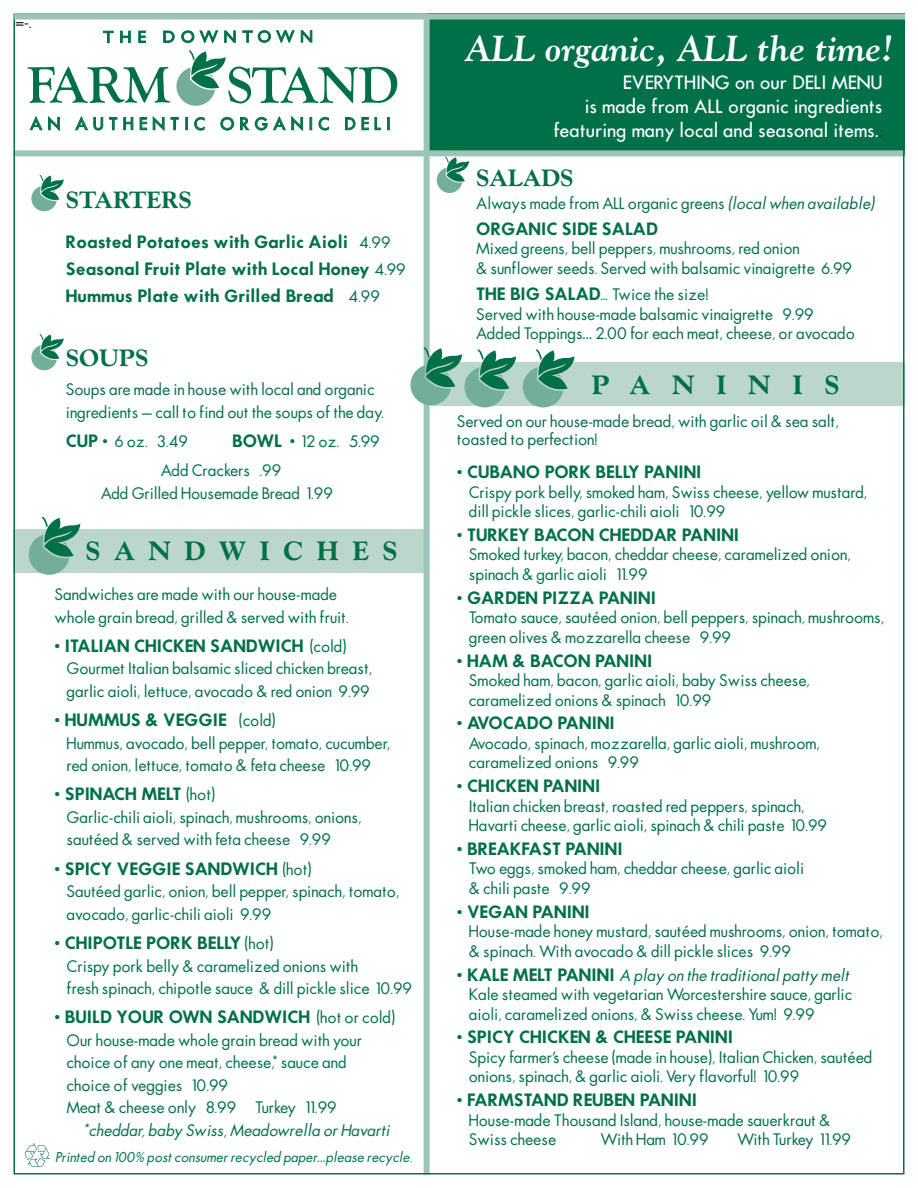
<style>
.page{position:relative;width:918px;height:1188px;background:#fff}
.page>*{position:absolute;margin:0;border:0;box-sizing:border-box;transform-origin:0 0}
.t1{font:italic 700 36px "Goudy";color:#fff}
.t2{font:800 27px "Goudy";letter-spacing:.5em;color:#007049}
.t3{font:800 27px "Goudy";letter-spacing:.8em;color:#007049}
.t4{font:800 24px "Goudy";color:#007049}
.t5{font:500 18px/24px "Futura";color:#fff;text-align:right}
.t6{font:16.5px "Futura";color:#231f20}
.t7{font:500 16.2px "Futura";letter-spacing:.32em;color:#007049}
.t8{font:15.75px/22.5px "Futura";color:#007049}
.t9{font:600 15.75px/27px "Futura";color:#007049}
.t10{font:italic 15.75px "Futura";color:#007049}
.t11{font:italic 13.5px "Futura";color:#007049}
.s1{font-weight:400}
.s2{font-weight:600}
.s3{font-weight:400;font-size:21px;color:#231f20}
.s4{font-style:italic}
</style>
<div class="page">
<div style="left:14px;top:530px;width:411px;height:43px;background:#bbd7cc"></div>
<div style="left:427px;top:14px;width:477px;height:142px;background:#007049"></div>
<svg style="left:31px;top:175px;width:33px;height:36px"></svg>
<svg style="left:31px;top:334px;width:33px;height:36px"></svg>
<svg style="left:437px;top:157px;width:32px;height:36px"></svg>
<svg style="left:29px;top:517px;width:52px;height:58px"></svg>
<svg style="left:29px;top:116px;width:31px;height:15px"></svg>
<svg style="left:75px;top:116px;width:28px;height:15px"></svg>
<svg style="left:109px;top:117px;width:25px;height:13px"></svg>
<svg style="left:140px;top:117px;width:7px;height:13px"></svg>
<svg style="left:153px;top:116px;width:26px;height:15px"></svg>
<svg style="left:185px;top:117px;width:3px;height:13px"></svg>
<svg style="left:194px;top:117px;width:11px;height:14px"></svg>
<svg style="left:220px;top:117px;width:14px;height:14px"></svg>
<svg style="left:240px;top:116px;width:64px;height:15px"></svg>
<svg style="left:310px;top:117px;width:2px;height:13px"></svg>
<svg style="left:318px;top:117px;width:11px;height:14px"></svg>
<svg style="left:345px;top:117px;width:36px;height:13px"></svg>
<svg style="left:387px;top:117px;width:3px;height:13px"></svg>
<svg style="left:27px;top:66px;width:143px;height:37px"></svg>
<svg style="left:103px;top:30px;width:11px;height:13px"></svg>
<svg style="left:120px;top:30px;width:11px;height:13px"></svg>
<svg style="left:138px;top:30px;width:8px;height:13px"></svg>
<svg style="left:163px;top:30px;width:12px;height:13px"></svg>
<svg style="left:181px;top:30px;width:55px;height:13px"></svg>
<svg style="left:242px;top:30px;width:53px;height:13px"></svg>
<svg style="left:301px;top:30px;width:12px;height:13px"></svg>
<svg style="left:176px;top:50px;width:221px;height:56px"></svg>
<div style="left:424px;top:14px;width:6px;height:1160px;background:#9dc5b7"></div>
<div style="left:14px;top:150px;width:890px;height:6px;background:#9dc5b7"></div>
<div style="left:429px;top:363px;width:475px;height:43px;background:#bbd7cc"></div>
<svg style="left:523px;top:349px;width:52px;height:58px"></svg>
<svg style="left:410px;top:347px;width:106px;height:60px"></svg>
<svg style="left:25px;top:1143px;width:25px;height:24px"></svg>
<div style="left:14px;top:14px;width:891px;height:6px;background:#9dc5b7"></div>
<p class="t6" style="left:15px;top:12px;width:18px">=-.</p>
<p class="t7" style="left:30px;top:113px;width:362px">AN AUTHENTIC ORGANIC DELI</p>
<h3 class="t4" style="left:66px;top:185px;width:127px">STARTERS</h3>
<p class="t9" style="left:66px;top:228px;width:341px">Roasted Potatoes with Garlic Aioli <span class="s1">4.99<br></span>Seasonal Fruit Plate with Local Honey <span class="s1">4.99<br></span>Hummus Plate with Grilled Bread <span class="s1">4.99</span></p>
<h3 class="t4" style="left:66px;top:344px;width:84px">SOUPS</h3>
<p class="t8" style="left:66px;top:378px;width:319px">Soups are made in house with local and organic ingredients – call to find out the soups of the day.</p>
<p class="t8" style="left:66px;top:430px;width:124px"><span class="s2">CUP</span> • 6 oz. 3.49</p>
<p class="t8" style="left:161px;top:427px;width:220px;line-height:29.2px;text-indent:71px"><span class="s2">BOWL</span> • 12 oz. 5.99<br>Add Crackers .99</p>
<p class="t8" style="left:101px;top:482px;width:234px">Add Grilled Housemade Bread 1.99</p>
<h2 class="t2" style="left:86px;top:536px;width:314px">SANDWICHES</h2>
<p class="t8" style="left:55px;top:583px;width:296px">Sandwiches are made with our house-made whole grain bread, grilled &amp; served with fruit.</p>
<p class="t8" style="left:67px;top:635px;width:307px;text-indent:-12px"><span class="s2">• ITALIAN CHICKEN SANDWICH</span> (cold)<br>Gourmet Italian balsamic sliced chicken breast, garlic aioli, lettuce, avocado &amp; red onion 9.99</p>
<p class="t8" style="left:67px;top:709px;width:325px;text-indent:-12px"><span class="s2">• HUMMUS &amp; VEGGIE</span> (cold)<br>Hummus, avocado, bell pepper, tomato, cucumber, red onion, lettuce, tomato &amp; feta cheese 10.99</p>
<p class="t8" style="left:67px;top:783px;width:296px;text-indent:-12px"><span class="s2">• SPINACH MELT</span> (hot)<br>Garlic-chili aioli, spinach, mushrooms, onions, sautéed &amp; served with feta cheese 9.99</p>
<p class="t8" style="left:67px;top:858px;width:334px;text-indent:-12px"><span class="s2">• SPICY VEGGIE SANDWICH</span> (hot)<br>Sautéed garlic, onion, bell pepper, spinach, tomato, avocado, garlic-chili aioli 9.99</p>
<p class="t8" style="left:67px;top:932px;width:347px;text-indent:-12px"><span class="s2">• CHIPOTLE PORK BELLY</span> (hot)<br>Crispy pork belly &amp; caramelized onions with<br>fresh spinach, chipotle sauce &amp; dill pickle slice 10.99</p>
<p class="t8" style="left:67px;top:1006px;width:330px;text-indent:-12px"><span class="s2">• BUILD YOUR OWN SANDWICH</span> (hot or cold)<br>Our house-made whole grain bread with your choice of any one meat, cheese,* sauce and<br>choice of veggies 10.99<br>Meat &amp; cheese only 8.99 Turkey 11.99</p>
<p class="t10" style="left:83px;top:1120px;width:308px">*cheddar, baby Swiss, Meadowrella or Havarti</p>
<p class="t11" style="left:55px;top:1148px;width:359px">Printed on 100% post consumer recycled paper…please recycle.</p>
<h1 class="t1" style="left:465px;top:27px;width:429px">ALL organic, ALL the time!</h1>
<p class="t5" style="left:554px;top:71px;width:330px">EVERYTHING on our DELI MENU<br>is made from ALL organic ingredients featuring many local and seasonal items.<span class="s3">.</span></p>
<h3 class="t4" style="left:476px;top:164px;width:99px">SALADS</h3>
<p class="t8" style="left:476px;top:190px;width:400px;line-height:26.2px">Always made from ALL organic greens <span class="s4">(local when available)<br></span><span class="s2">ORGANIC SIDE SALAD</span></p>
<p class="t8" style="left:476px;top:239px;width:377px;line-height:19.5px">Mixed greens, bell peppers, mushrooms, red onion<br>&amp; sunflower seeds. Served with balsamic vinaigrette 6.99</p>
<p class="t8" style="left:476px;top:285px;width:380px;line-height:19.5px"><span class="s2">THE BIG SALAD…</span> Twice the size!<br>Served with house-made balsamic vinaigrette 9.99<br>Added Toppings… 2.00 for each meat, cheese, or avocado</p>
<h2 class="t3" style="left:592px;top:369px;width:249px">PANINIS</h2>
<p class="t8" style="left:457px;top:412px;width:383px;line-height:18px">Served on our house-made bread, with garlic oil &amp; sea salt, toasted to perfection!</p>
<p class="t9" style="left:457px;top:458px;width:246px">• CUBANO PORK BELLY PANINI</p>
<p class="t8" style="left:469px;top:482px;width:400px;line-height:19.5px">Crispy pork belly, smoked ham, Swiss cheese, yellow mustard, dill pickle slices, garlic-chili aioli 10.99</p>
<p class="t9" style="left:457px;top:521px;width:284px">• TURKEY BACON CHEDDAR PANINI</p>
<p class="t8" style="left:469px;top:545px;width:383px;line-height:19.5px">Smoked turkey, bacon, cheddar cheese, caramelized onion, spinach &amp; garlic aioli 11.99</p>
<p class="t9" style="left:457px;top:584px;width:201px">• GARDEN PIZZA PANINI</p>
<p class="t8" style="left:469px;top:608px;width:417px;line-height:19.5px">Tomato sauce, sautéed onion, bell peppers, spinach, mushrooms, green olives &amp; mozzarella cheese 9.99</p>
<p class="t9" style="left:457px;top:646px;width:197px">• HAM &amp; BACON PANINI</p>
<p class="t8" style="left:469px;top:670px;width:343px;line-height:19.5px">Smoked ham, bacon, garlic aioli, baby Swiss cheese, caramelized onions &amp; spinach 10.99</p>
<p class="t9" style="left:457px;top:709px;width:160px">• AVOCADO PANINI</p>
<p class="t8" style="left:469px;top:733px;width:352px;line-height:19.5px">Avocado, spinach, mozzarella, garlic aioli, mushroom, caramelized onions 9.99</p>
<p class="t9" style="left:457px;top:772px;width:145px">• CHICKEN PANINI</p>
<p class="t8" style="left:469px;top:796px;width:360px;line-height:19.5px">Italian chicken breast, roasted red peppers, spinach,<br>Havarti cheese, garlic aioli, spinach &amp; chili paste 10.99</p>
<p class="t9" style="left:457px;top:835px;width:167px">• BREAKFAST PANINI</p>
<p class="t8" style="left:469px;top:859px;width:337px;line-height:19.5px">Two eggs, smoked ham, cheddar cheese, garlic aioli &amp; chili paste 9.99</p>
<p class="t9" style="left:457px;top:898px;width:135px">• VEGAN PANINI</p>
<p class="t8" style="left:469px;top:922px;width:415px;line-height:19.5px">House-made honey mustard, sautéed mushrooms, onion, tomato, &amp; spinach. With avocado &amp; dill pickle slices 9.99</p>
<p class="t8" style="left:469px;top:965px;width:385px;line-height:19.5px;text-indent:-12px"><span class="s2">• KALE MELT PANINI</span> <span class="s4">A play on the traditional patty melt<br></span>Kale steamed with vegetarian Worcestershire sauce, garlic aioli, caramelized onions, &amp; Swiss cheese. Yum! 9.99</p>
<p class="t9" style="left:457px;top:1023px;width:278px">• SPICY CHICKEN &amp; CHEESE PANINI</p>
<p class="t8" style="left:469px;top:1047px;width:405px;line-height:19.5px">Spicy farmer’s cheese (made in house), Italian Chicken, sautéed onions, spinach, &amp; garlic aioli. Very flavorful! 10.99</p>
<p class="t9" style="left:457px;top:1086px;width:242px">• FARMSTAND REUBEN PANINI</p>
<p class="t8" style="left:469px;top:1110px;width:363px;line-height:19.5px">House-made Thousand Island, house-made sauerkraut &amp;<br>Swiss cheese</p>
<p class="t8" style="left:601px;top:1128px;width:110px">With Ham 10.99</p>
<p class="t8" style="left:737px;top:1128px;width:116px">With Turkey 11.99</p>
</div>
